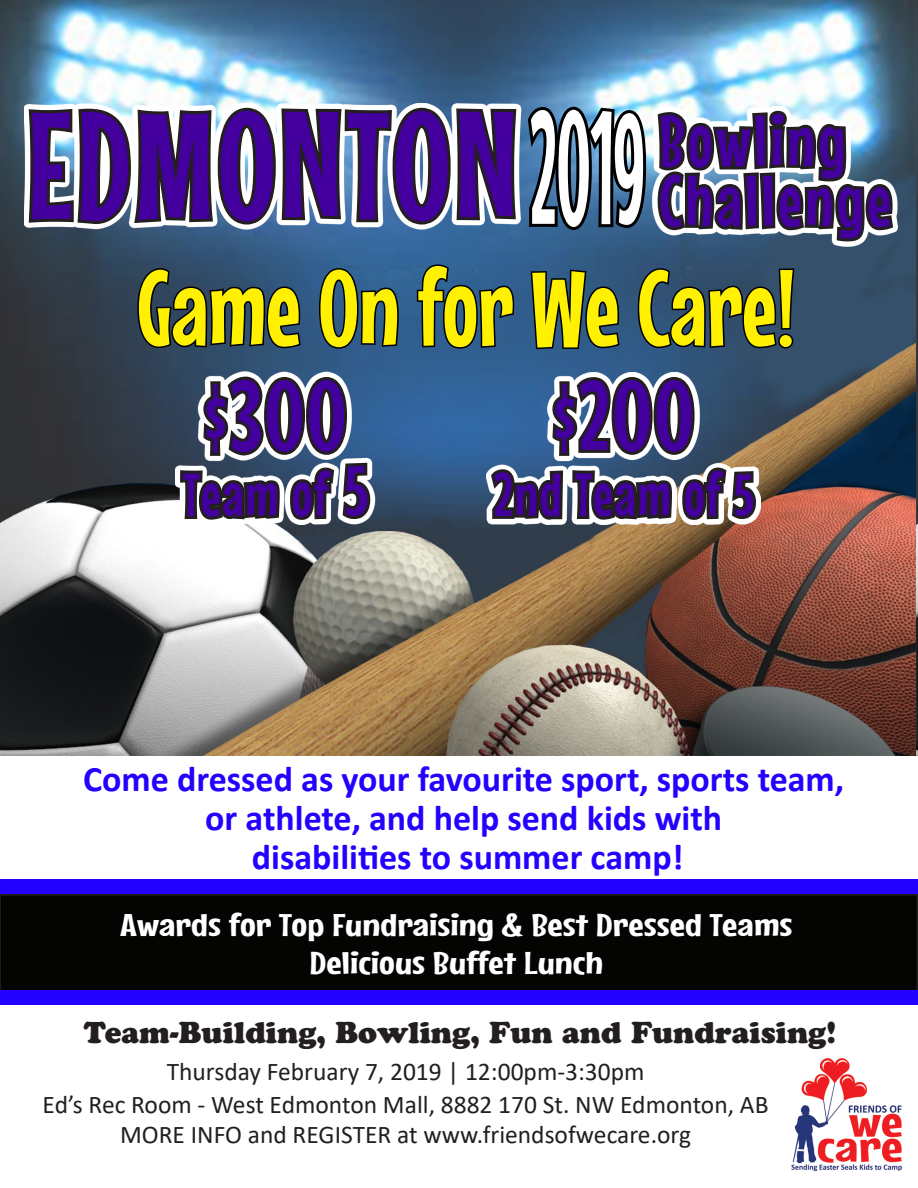
<style>
.page{position:relative;width:918px;height:1188px;background:#fff}
.page>*{position:absolute;margin:0;border:0;box-sizing:border-box;transform-origin:0 0}
.t1{font:158.7px "Mouse Memoirs";color:#fff;scale:.53 1}
.t2{font:151.8px "Mouse Memoirs";letter-spacing:.025em;color:#43009f}
.t3{font:106.5px "Mouse Memoirs";color:#fff101}
.t4{font:97.2px "Mouse Memoirs";letter-spacing:.03em;color:#43009f}
.t5{font:72.9px "Mouse Memoirs";letter-spacing:.05em;color:#43009f}
.t6{font:60.75px "Mouse Memoirs";letter-spacing:.03em;color:#43009f}
.t7{font:700 36px/39px "Calibri";color:#2400ff;text-align:center}
.t8{font:31.5px "Mouse Memoirs";color:#fff;scale:1.5 1}
.t9{font:30px "Cooper Black Std";color:#231f20}
.t10{font:25.5px "Calibri";color:#231f20}
.s1{font-size:72.9px}
</style>
<div class="page">
<img style="left:0;top:0;width:918px;height:756px">
<div style="left:0;top:895px;width:917px;height:96px;background:#040503"></div>
<div style="left:0;top:894px;width:918px;height:98px;border:2px solid #231f20"></div>
<div style="left:0;top:990px;width:918px;height:14px;background:#2400ff"></div>
<img style="left:791px;top:1058px;width:111px;height:114px">
<div style="left:1px;top:880px;width:917px;height:14px;background:#2400ff"></div>
<img style="left:25px;top:53px;width:871px;height:703px">
<svg style="left:917px;top:894px;width:1px;height:96px"></svg>
<p class="t2" style="left:27px;top:77px;width:492px">EDMONTON</p>
<p class="t1" style="left:530px;top:75px;width:218px">2019</p>
<p class="t5" style="left:659px;top:98px;width:188px">Bowling</p>
<p class="t5" style="left:659px;top:158px;width:233px">Challenge</p>
<p class="t3" style="left:137px;top:246px;width:660px">Game On for We Care!</p>
<p class="t4" style="left:205px;top:359px;width:143px">$300</p>
<p class="t6" style="left:183px;top:459px;width:187px">Team of <span class="s1">5</span></p>
<p class="t4" style="left:554px;top:359px;width:141px">$200</p>
<p class="t6" style="left:494px;top:459px;width:262px">2nd Team of 5</p>
<p class="t7" style="left:83px;top:758px;width:763px">Come dressed as your favourite sport, sports team, or athlete, and help send kids with</p>
<p class="t7" style="left:252px;top:836px;width:433px">disabilities to summer camp!</p>
<p class="t8" style="left:120px;top:907px;width:450px">Awards for Top Fundraising &amp; Best Dressed Teams</p>
<p class="t8" style="left:310px;top:945px;width:197px">Delicious Buffet Lunch</p>
<p class="t9" style="left:84px;top:1014px;width:754px">Team-Building, Bowling, Fun and Fundraising!</p>
<p class="t10" style="left:167px;top:1053px;width:479px">Thursday February 7, 2019 | 12:00pm-3:30pm</p>
<p class="t10" style="left:43px;top:1086px;width:727px">Ed’s Rec Room - West Edmonton Mall, 8882 170 St. NW Edmonton, AB</p>
<p class="t10" style="left:120px;top:1117px;width:573px">MORE INFO and REGISTER at www.friendsofwecare.org</p>
</div>
